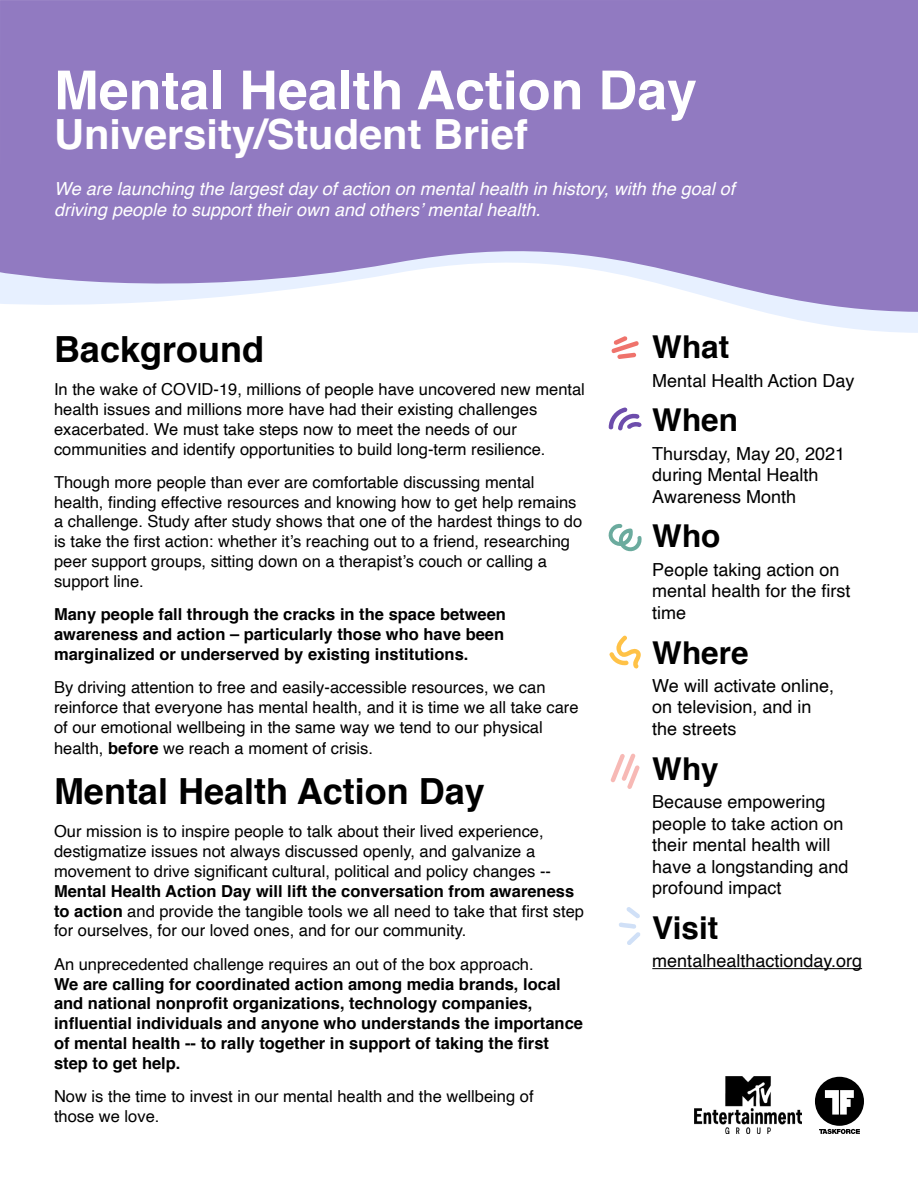
<style>
.page{position:relative;width:918px;height:1188px;background:#fff}
.page>*{position:absolute;margin:0;border:0;box-sizing:border-box;transform-origin:0 0}
.t1{font:700 53.7px "Helvetica";color:#fff}
.t2{font:700 41.55px "Helvetica";color:#fff}
.t3{font:700 36px "Helvetica";color:#000}
.t4{font:700 31.5px "Helvetica";color:#000}
.t5{font:18px/21.6px "Helvetica";color:#000}
.t6{font:italic 18px/21.6px "Helvetica";color:#fff}
.t7{font:16.5px/19.8px "Helvetica";color:#000}
.t8{font:700 16.5px/19.8px "Helvetica";color:#000;text-align:justify}
.s1{font-weight:700}
</style>
<div class="page">
<svg style="left:765px;top:312px;width:153px;height:21px;fill:#e7f0ff"></svg>
<svg style="left:0;top:0;width:918px;height:312px;background:#9c88c8"></svg>
<svg style="left:815px;top:1077px;width:49px;height:57px"></svg>
<img style="left:694px;top:1077px;width:107px;height:57px">
<hr style="left:652px;top:968px;width:210px;height:1px;background:#000">
<svg style="left:612px;top:336px;width:27px;height:23px"></svg>
<svg style="left:609px;top:408px;width:33px;height:22px"></svg>
<svg style="left:609px;top:524px;width:33px;height:27px"></svg>
<svg style="left:609px;top:636px;width:32px;height:33px"></svg>
<svg style="left:611px;top:754px;width:29px;height:35px"></svg>
<svg style="left:619px;top:907px;width:21px;height:38px"></svg>
<h1 class="t1" style="left:54px;top:47px;width:644px">Mental Health Action Day</h1>
<h2 class="t2" style="left:54px;top:101px;width:475px">University/Student Brief</h2>
<p class="t6" style="left:54px;top:178px;width:682px">We are launching the largest day of action on mental health in history, with the goal of driving people to support their own and others’ mental health.</p>
<h3 class="t3" style="left:54px;top:320px;width:212px">Background</h3>
<p class="t7" style="left:54px;top:380px;width:532px">In the wake of COVID-19, millions of people have uncovered new mental health issues and millions more have had their existing challenges exacerbated. We must take steps now to meet the needs of our communities and identify opportunities to build long-term resilience.</p>
<p class="t7" style="left:54px;top:473px;width:530px">Though more people than ever are comfortable discussing mental health, finding effective resources and knowing how to get help remains a challenge. Study after study shows that one of the hardest things to do is take the first action: whether it’s reaching out to a friend, researching peer support groups, sitting down on a therapist’s couch or calling a support line.</p>
<p class="t8" style="left:54px;top:605px;width:454px">Many people fall through the cracks in the space between awareness and action – particularly those who have been marginalized or underserved by existing institutions.</p>
<p class="t7" style="left:54px;top:678px;width:526px">By driving attention to free and easily-accessible resources, we can reinforce that everyone has mental health, and it is time we all take care of our emotional wellbeing in the same way we tend to our physical</p>
<p class="t7" style="left:54px;top:739px;width:321px">health, <span class="s1">before</span> we reach a moment of crisis.</p>
<h3 class="t3" style="left:54px;top:762px;width:432px">Mental Health Action Day</h3>
<p class="t7" style="left:54px;top:822px;width:499px">Our mission is to inspire people to talk about their lived experience, destigmatize issues not always discussed openly, and galvanize a movement to drive significant cultural, political and policy changes --</p>
<p class="t7" style="left:54px;top:882px;width:532px"><span class="s1">Mental Health Action Day will lift the conversation from awareness to action</span> and provide the tangible tools we all need to take that first step for ourselves, for our loved ones, and for our community.</p>
<p class="t7" style="left:54px;top:955px;width:481px">An unprecedented challenge requires an out of the box approach.</p>
<p class="t8" style="left:54px;top:974px;width:531px;text-align:left">We are calling for coordinated action among media brands, local and national nonprofit organizations, technology companies, influential individuals and anyone who understands the importance of mental health -- to rally together in support of taking the first step to get help.</p>
<p class="t7" style="left:54px;top:1087px;width:481px">Now is the time to invest in our mental health and the wellbeing of those we love.</p>
<h3 class="t4" style="left:652px;top:322px;width:78px">What</h3>
<p class="t5" style="left:652px;top:370px;width:204px">Mental Health Action Day</p>
<h3 class="t4" style="left:652px;top:395px;width:87px">When</h3>
<p class="t5" style="left:652px;top:443px;width:194px">Thursday, May 20, 2021 during Mental Health<br>Awareness Month</p>
<h3 class="t4" style="left:652px;top:511px;width:70px">Who</h3>
<p class="t5" style="left:652px;top:559px;width:200px">People taking action on mental health for the first time</p>
<h3 class="t4" style="left:652px;top:627px;width:98px">Where</h3>
<p class="t5" style="left:652px;top:675px;width:183px">We will activate online, on television, and in the streets</p>
<h3 class="t4" style="left:652px;top:743px;width:68px">Why</h3>
<p class="t5" style="left:652px;top:791px;width:198px">Because empowering people to take action on their mental health will have a longstanding and profound impact</p>
<h3 class="t4" style="left:652px;top:902px;width:67px">Visit</h3>
<p class="t5" style="left:652px;top:951px;width:211px">mentalhealthactionday.org</p>
</div>
